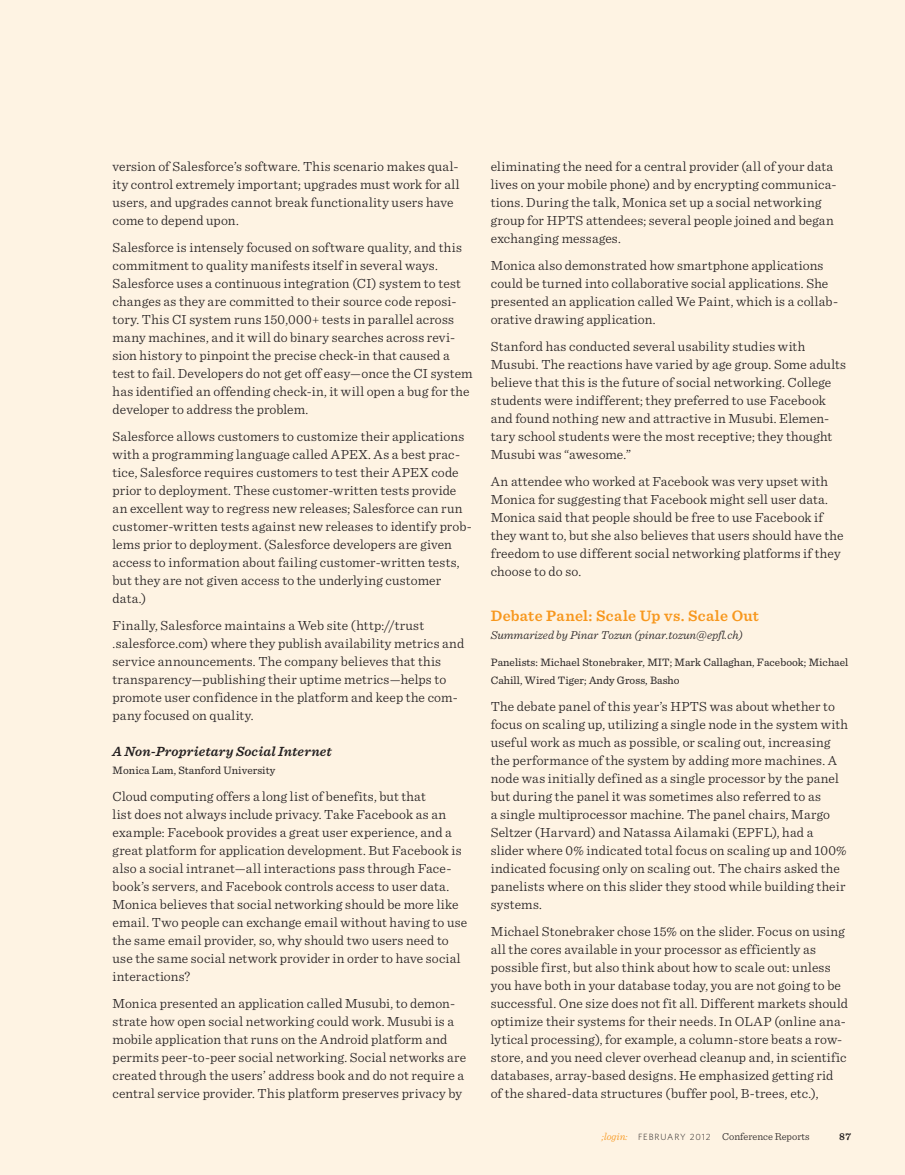
<style>
.page{position:relative;width:905px;height:1175px;background:#fff}
.page>*{position:absolute;margin:0;border:0;box-sizing:border-box;transform-origin:0 0}
.CONF_PROGRAM{font:600 15.75px "Sentinel";letter-spacing:.02em;color:#f7971d}
.BODY{font:300 13.8px/18px "Sentinel";letter-spacing:.01em;color:#231f20}
.CONF_PANEL_SUBJECT{font:italic 600 13.8px "Sentinel";letter-spacing:.015em;color:#231f20}
.CONF_SUMMARIZER{font:italic 300 12px "Sentinel";color:#231f20}
.CONF_PARTICIPANT{font:11.25px/18px "Sentinel";letter-spacing:.005em;color:#231f20}
.t1{font:300 10.5px "Sentinel";color:#231f20}
.t2{font:600 10.5px "Sentinel";color:#231f20}
.s1{font-style:italic;color:#f7971d}
.s2{font-family:"Whitney";font-size:9px}
</style>
<div class="page">
<div style="left:0;top:0;width:904px;height:1174px;background:#fef3e3"></div>
<p class="BODY" style="left:112px;top:157px;width:348px">version of Salesforce’s software. This scenario makes qual&shy;ity control extremely important; upgrades must work for all users, and upgrades cannot break functionality users have come to depend upon.</p>
<p class="BODY" style="left:112px;top:238px;width:361px">Salesforce is intensely focused on software quality, and this commitment to quality manifests itself in several ways.<br>Salesforce uses a continuous integration (CI) system to test changes as they are committed to their source code reposi&shy;tory. This CI system runs 150,000+ tests in parallel across many machines, and it will do binary searches across revi&shy;sion history to pinpoint the precise check-in that caused a test to fail. Developers do not get off easy—once the CI system has identified an offending check-in, it will open a bug for the developer to address the problem.</p>
<p class="BODY" style="left:112px;top:427px;width:361px">Salesforce allows customers to customize their applications with a programming language called APEX. As a best prac&shy;tice, Salesforce requires customers to test their APEX code prior to deployment. These customer-written tests provide an excellent way to regress new releases; Salesforce can run customer-written tests against new releases to identify prob&shy;lems prior to deployment. (Salesforce developers are given access to information about failing customer-written tests, but they are not given access to the underlying customer data.)</p>
<p class="BODY" style="left:112px;top:616px;width:353px">Finally, Salesforce maintains a Web site (http://trust .salesforce.com) where they publish availability metrics and service announcements. The company believes that this transparency—publishing their uptime metrics—helps to promote user confidence in the platform and keep the com&shy;pany focused on quality.</p>
<p class="CONF_PANEL_SUBJECT" style="left:112px;top:743px;width:221px">A Non-Proprietary Social Internet</p>
<p class="CONF_PARTICIPANT" style="left:112px;top:761px;width:164px">Monica Lam, Stanford University</p>
<p class="BODY" style="left:112px;top:787px;width:356px">Cloud computing offers a long list of benefits, but that<br>list does not always include privacy. Take Facebook as an example: Facebook provides a great user experience, and a great platform for application development. But Facebook is also a social intranet—all interactions pass through Face&shy;book’s servers, and Facebook controls access to user data.<br>Monica believes that social networking should be more like email. Two people can exchange email without having to use the same email provider, so, why should two users need to use the same social network provider in order to have social interactions?</p>
<p class="BODY" style="left:112px;top:994px;width:355px">Monica presented an application called Musubi, to demon&shy;strate how open social networking could work. Musubi is a mobile application that runs on the Android platform and permits peer-to-peer social networking. Social networks are created through the users’ address book and do not require a central service provider. This platform preserves privacy by</p>
<p class="BODY" style="left:490px;top:157px;width:347px">eliminating the need for a central provider (all of your data lives on your mobile phone) and by encrypting communica&shy;tions. During the talk, Monica set up a social networking group for HPTS attendees; several people joined and began exchanging messages.</p>
<p class="BODY" style="left:490px;top:256px;width:349px">Monica also demonstrated how smartphone applications could be turned into collaborative social applications. She presented an application called We Paint, which is a collab&shy;orative drawing application.</p>
<p class="BODY" style="left:490px;top:337px;width:357px">Stanford has conducted several usability studies with Musubi. The reactions have varied by age group. Some adults believe that this is the future of social networking. College students were indifferent; they preferred to use Facebook and found nothing new and attractive in Musubi. Elemen&shy;tary school students were the most receptive; they thought Musubi was “awesome.”</p>
<p class="BODY" style="left:490px;top:472px;width:354px">An attendee who worked at Facebook was very upset with Monica for suggesting that Facebook might sell user data.<br>Monica said that people should be free to use Facebook if they want to, but she also believes that users should have the freedom to use different social networking platforms if they choose to do so.</p>
<p class="CONF_PROGRAM" style="left:490px;top:606px;width:270px">Debate Panel: Scale Up vs. Scale Out</p>
<p class="CONF_SUMMARIZER" style="left:490px;top:627px;width:253px">Summarized by Pinar Tozun (pinar.tozun@epfl.ch)</p>
<p class="CONF_PARTICIPANT" style="left:490px;top:653px;width:359px">Panelists: Michael Stonebraker, MIT; Mark Callaghan, Facebook; Michael<br>Cahill, Wired Tiger; Andy Gross, Basho</p>
<p class="BODY" style="left:490px;top:697px;width:359px">The debate panel of this year’s HPTS was about whether to focus on scaling up, utilizing a single node in the system with useful work as much as possible, or scaling out, increasing the performance of the system by adding more machines. A node was initially defined as a single processor by the panel but during the panel it was sometimes also referred to as<br>a single multiprocessor machine. The panel chairs, Margo Seltzer (Harvard) and Natassa Ailamaki (EPFL), had a slider where 0% indicated total focus on scaling up and 100% indicated focusing only on scaling out. The chairs asked the panelists where on this slider they stood while building their systems.</p>
<p class="BODY" style="left:490px;top:922px;width:359px">Michael Stonebraker chose 15% on the slider. Focus on using all the cores available in your processor as efficiently as possible first, but also think about how to scale out: unless you have both in your database today, you are not going to be successful. One size does not fit all. Different markets should optimize their systems for their needs. In OLAP (online ana&shy;lytical processing), for example, a column-store beats a row&shy;store, and you need clever overhead cleanup and, in scientific databases, array-based designs. He emphasized getting rid of the shared-data structures (buffer pool, B-trees, etc.),</p>
<p class="t1" style="left:602px;top:1130px;width:209px"><span class="s1">;login:</span> <span class="s2">FEBRUARY 2012</span> Conference Reports</p>
<p class="t2" style="left:839px;top:1130px;width:13px">87</p>
</div>
